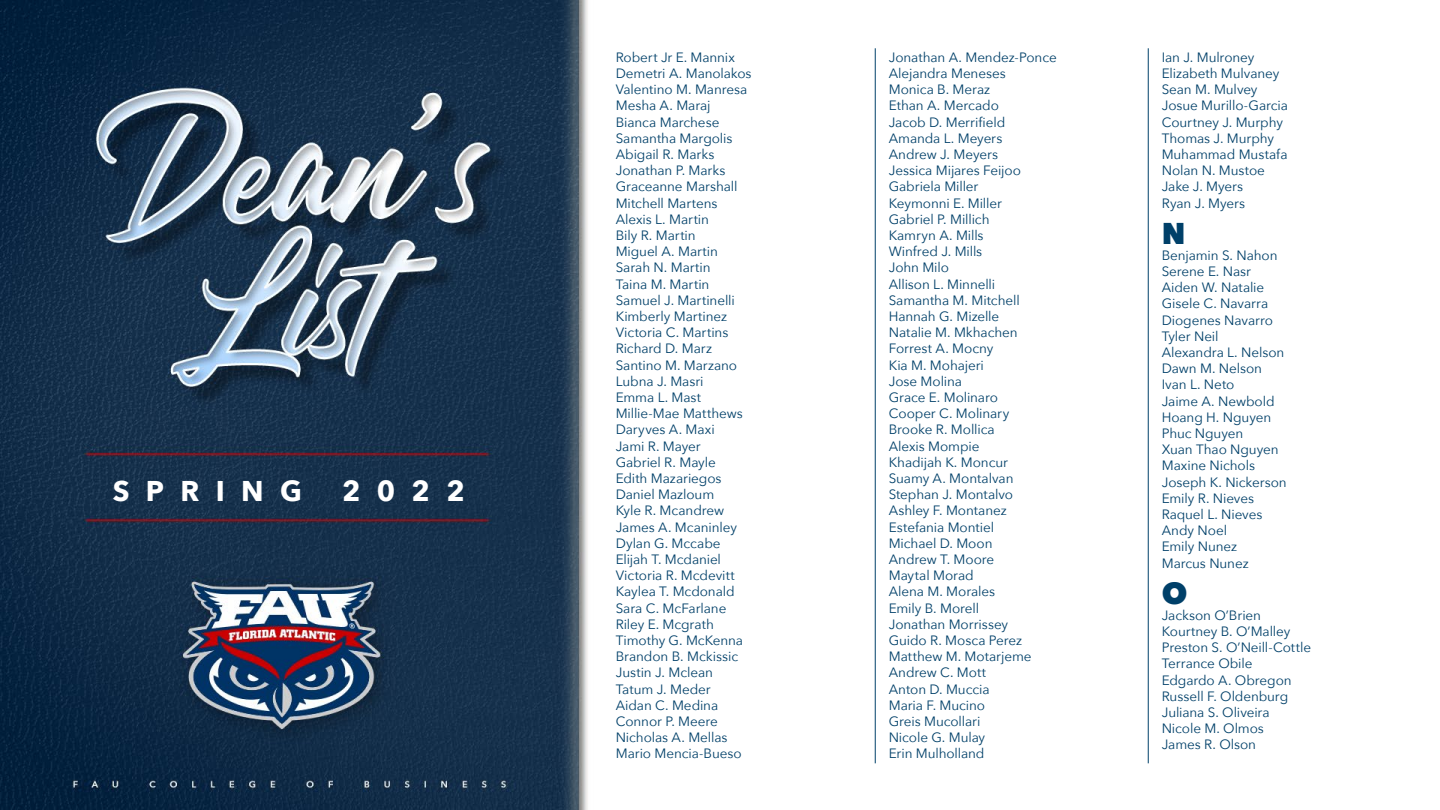
<style>
.page{position:relative;width:1440px;height:810px;background:#fff}
.page>*{position:absolute;margin:0;border:0;box-sizing:border-box;transform-origin:0 0}
.t1{font:800 30px "Avenir Next";color:#004069}
.t2{font:700 28.5px "Avenir Next";letter-spacing:.575em;color:#fff}
.t3{font:13.5px/16.2px "Avenir Next";letter-spacing:-.005em;color:#004069}
</style>
<div class="page">
<img style="left:0;top:0;width:1149px;height:810px">
<hr style="left:875px;top:48px;width:1px;height:715px;background:#004069">
<hr style="left:1148px;top:48px;width:1px;height:715px;background:#004069">
<h2 class="t2" style="left:113px;top:467px;width:191px">SPRING</h2>
<h2 class="t2" style="left:342px;top:467px;width:124px">2022</h2>
<p class="t3" style="left:616px;top:48px;width:137px">Robert Jr E. Mannix<br>Demetri A. Manolakos<br>Valentino M. Manresa<br>Mesha A. Maraj<br>Bianca Marchese<br>Samantha Margolis<br>Abigail R. Marks<br>Jonathan P. Marks<br>Graceanne Marshall<br>Mitchell Martens<br>Alexis L. Martin<br>Bily R. Martin<br>Miguel A. Martin<br>Sarah N. Martin<br>Taina M. Martin<br>Samuel J. Martinelli<br>Kimberly Martinez<br>Victoria C. Martins<br>Richard D. Marz<br>Santino M. Marzano<br>Lubna J. Masri<br>Emma L. Mast<br>Millie-Mae Matthews<br>Daryves A. Maxi<br>Jami R. Mayer<br>Gabriel R. Mayle<br>Edith Mazariegos<br>Daniel Mazloum<br>Kyle R. Mcandrew<br>James A. Mcaninley<br>Dylan G. Mccabe<br>Elijah T. Mcdaniel<br>Victoria R. Mcdevitt<br>Kaylea T. Mcdonald<br>Sara C. McFarlane<br>Riley E. Mcgrath<br>Timothy G. McKenna<br>Brandon B. Mckissic<br>Justin J. Mclean<br>Tatum J. Meder<br>Aidan C. Medina<br>Connor P. Meere<br>Nicholas A. Mellas<br>Mario Mencia-Bueso</p>
<p class="t3" style="left:889px;top:48px;width:170px">Jonathan A. Mendez-Ponce<br>Alejandra Meneses<br>Monica B. Meraz<br>Ethan A. Mercado<br>Jacob D. Merrifield<br>Amanda L. Meyers<br>Andrew J. Meyers<br>Jessica Mijares Feijoo<br>Gabriela Miller<br>Keymonni E. Miller<br>Gabriel P. Millich<br>Kamryn A. Mills<br>Winfred J. Mills<br>John Milo<br>Allison L. Minnelli<br>Samantha M. Mitchell<br>Hannah G. Mizelle<br>Natalie M. Mkhachen<br>Forrest A. Mocny<br>Kia M. Mohajeri<br>Jose Molina<br>Grace E. Molinaro<br>Cooper C. Molinary<br>Brooke R. Mollica<br>Alexis Mompie<br>Khadijah K. Moncur<br>Suamy A. Montalvan<br>Stephan J. Montalvo<br>Ashley F. Montanez<br>Estefania Montiel<br>Michael D. Moon<br>Andrew T. Moore<br>Maytal Morad<br>Alena M. Morales<br>Emily B. Morell<br>Jonathan Morrissey<br>Guido R. Mosca Perez<br>Matthew M. Motarjeme<br>Andrew C. Mott<br>Anton D. Muccia<br>Maria F. Mucino<br>Greis Mucollari<br>Nicole G. Mulay<br>Erin Mulholland</p>
<p class="t3" style="left:1162px;top:48px;width:128px">Ian J. Mulroney<br>Elizabeth Mulvaney<br>Sean M. Mulvey<br>Josue Murillo-Garcia<br>Courtney J. Murphy<br>Thomas J. Murphy<br>Muhammad Mustafa<br>Nolan N. Mustoe<br>Jake J. Myers<br>Ryan J. Myers</p>
<h1 class="t1" style="left:1162px;top:214px;width:25px">N</h1>
<p class="t3" style="left:1162px;top:246px;width:126px">Benjamin S. Nahon<br>Serene E. Nasr<br>Aiden W. Natalie<br>Gisele C. Navarra<br>Diogenes Navarro<br>Tyler Neil<br>Alexandra L. Nelson<br>Dawn M. Nelson<br>Ivan L. Neto<br>Jaime A. Newbold<br>Hoang H. Nguyen<br>Phuc Nguyen<br>Xuan Thao Nguyen<br>Maxine Nichols<br>Joseph K. Nickerson<br>Emily R. Nieves<br>Raquel L. Nieves<br>Andy Noel<br>Emily Nunez<br>Marcus Nunez</p>
<h1 class="t1" style="left:1162px;top:574px;width:27px">O</h1>
<p class="t3" style="left:1162px;top:606px;width:151px">Jackson O’Brien<br>Kourtney B. O’Malley<br>Preston S. O’Neill-Cottle<br>Terrance Obile<br>Edgardo A. Obregon<br>Russell F. Oldenburg<br>Juliana S. Oliveira<br>Nicole M. Olmos<br>James R. Olson</p>
</div>
